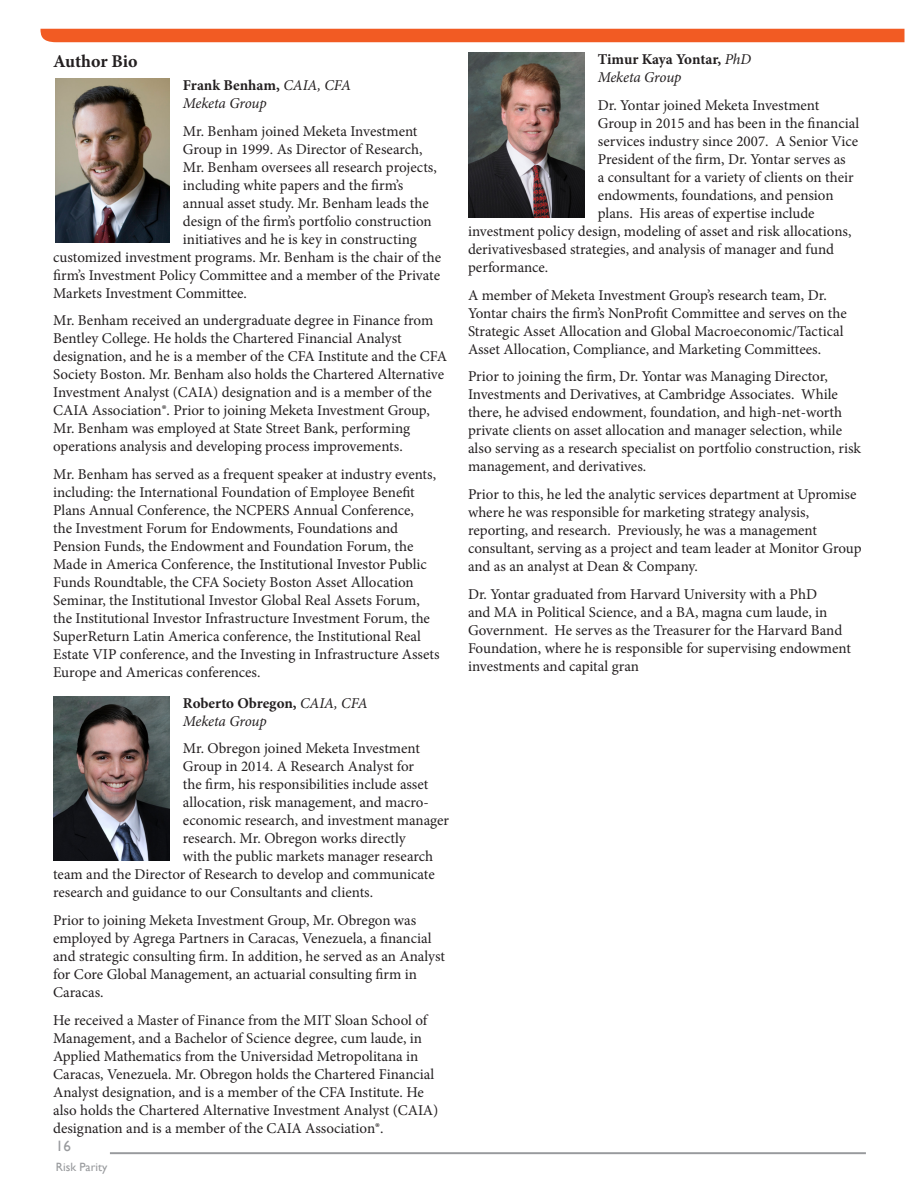
<style>
.page{position:relative;width:918px;height:1188px;background:#fff}
.page>*{position:absolute;margin:0;border:0;box-sizing:border-box;transform-origin:0 0}
.t1{font:700 18px "Minion Pro";letter-spacing:-.005em;color:#231f20}
.t2{font:15px/18px "Minion Pro";letter-spacing:-.005em;color:#231f20}
.t3{font:italic 15px/18px "Minion Pro";letter-spacing:-.01em;color:#231f20}
.t4{font:700 15px/18px "Minion Pro";letter-spacing:-.01em;color:#231f20}
.t5{font:15px "Gill Sans";color:#989a9d}
.t6{font:12px "Gill Sans";color:#989a9d}
.s1{font-weight:700;font-style:normal}
.s2{font-weight:400;font-style:italic}
</style>
<div class="page">
<div style="left:40px;top:29px;width:864px;height:13px;background:#f25b23"></div>
<hr style="left:110px;top:1152px;width:756px;height:2px;background:#989a9d">
<img style="left:53px;top:697px;width:116px;height:164px">
<img style="left:56px;top:79px;width:113px;height:164px">
<img style="left:468px;top:53px;width:116px;height:164px">
<p class="t1" style="left:53px;top:49px;width:86px">Author Bio</p>
<p class="t3" style="left:183px;top:76px;width:170px"><span class="s1">Frank Benham,</span> CAIA, CFA<br>Meketa Group</p>
<p class="t2" style="left:183px;top:122px;width:236px">Mr. Benham joined Meketa Investment</p>
<p class="t2" style="left:183px;top:140px;width:241px">Group in 1999. As Director of Research,</p>
<p class="t2" style="left:183px;top:158px;width:255px">Mr. Benham oversees all research projects,</p>
<p class="t2" style="left:183px;top:176px;width:222px">including white papers and the firm’s</p>
<p class="t2" style="left:183px;top:194px;width:247px">annual asset study. Mr. Benham leads the</p>
<p class="t2" style="left:183px;top:212px;width:250px">design of the firm’s portfolio construction</p>
<p class="t2" style="left:183px;top:230px;width:235px">initiatives and he is key in constructing</p>
<p class="t2" style="left:53px;top:248px;width:389px">customized investment programs. Mr. Benham is the chair of the</p>
<p class="t2" style="left:53px;top:266px;width:388px">firm’s Investment Policy Committee and a member of the Private</p>
<p class="t2" style="left:53px;top:284px;width:195px">Markets Investment Committee.</p>
<p class="t2" style="left:53px;top:312px;width:395px">Mr. Benham received an undergraduate degree in Finance from Bentley College. He holds the Chartered Financial Analyst designation, and he is a member of the CFA Institute and the CFA Society Boston. Mr. Benham also holds the Chartered Alternative Investment Analyst (CAIA) designation and is a member of the CAIA Association®. Prior to joining Meketa Investment Group, Mr. Benham was employed at State Street Bank, performing operations analysis and developing process improvements.</p>
<p class="t2" style="left:53px;top:465px;width:388px">Mr. Benham has served as a frequent speaker at industry events, including: the International Foundation of Employee Benefit Plans Annual Conference, the NCPERS Annual Conference,<br>the Investment Forum for Endowments, Foundations and Pension Funds, the Endowment and Foundation Forum, the Made in America Conference, the Institutional Investor Public Funds Roundtable, the CFA Society Boston Asset Allocation Seminar, the Institutional Investor Global Real Assets Forum, the Institutional Investor Infrastructure Investment Forum, the SuperReturn Latin America conference, the Institutional Real Estate VIP conference, and the Investing in Infrastructure Assets Europe and Americas conferences.</p>
<p class="t3" style="left:183px;top:694px;width:186px"><span class="s1">Roberto Obregon,</span> CAIA, CFA<br>Meketa Group</p>
<p class="t2" style="left:183px;top:740px;width:239px">Mr. Obregon joined Meketa Investment</p>
<p class="t2" style="left:183px;top:758px;width:233px">Group in 2014. A Research Analyst for</p>
<p class="t2" style="left:183px;top:776px;width:247px">the firm, his responsibilities include asset</p>
<p class="t2" style="left:183px;top:794px;width:247px">allocation, risk management, and macro-</p>
<p class="t2" style="left:183px;top:812px;width:268px">economic research, and investment manager</p>
<p class="t2" style="left:183px;top:830px;width:224px">research. Mr. Obregon works directly</p>
<p class="t2" style="left:183px;top:848px;width:252px">with the public markets manager research</p>
<p class="t2" style="left:53px;top:866px;width:383px">team and the Director of Research to develop and communicate</p>
<p class="t2" style="left:53px;top:884px;width:322px">research and guidance to our Consultants and clients.</p>
<p class="t2" style="left:53px;top:911px;width:394px">Prior to joining Meketa Investment Group, Mr. Obregon was employed by Agrega Partners in Caracas, Venezuela, a financial and strategic consulting firm. In addition, he served as an Analyst for Core Global Management, an actuarial consulting firm in Caracas.</p>
<p class="t2" style="left:53px;top:1011px;width:387px">He received a Master of Finance from the MIT Sloan School of Management, and a Bachelor of Science degree, cum laude, in Applied Mathematics from the Universidad Metropolitana in Caracas, Venezuela. Mr. Obregon holds the Chartered Financial Analyst designation, and is a member of the CFA Institute. He also holds the Chartered Alternative Investment Analyst (CAIA) designation and is a member of the CAIA Association®.</p>
<p class="t5" style="left:56px;top:1137px;width:16px">16</p>
<p class="t6" style="left:56px;top:1160px;width:53px">Risk Parity</p>
<p class="t4" style="left:598px;top:50px;width:155px">Timur Kaya Yontar, <span class="s2">PhD<br>Meketa Group</span></p>
<p class="t2" style="left:598px;top:96px;width:223px">Dr. Yontar joined Meketa Investment</p>
<p class="t2" style="left:598px;top:114px;width:263px">Group in 2015 and has been in the financial</p>
<p class="t2" style="left:598px;top:132px;width:262px">services industry since 2007. A Senior Vice</p>
<p class="t2" style="left:598px;top:150px;width:250px">President of the firm, Dr. Yontar serves as</p>
<p class="t2" style="left:598px;top:168px;width:257px">a consultant for a variety of clients on their</p>
<p class="t2" style="left:598px;top:186px;width:237px">endowments, foundations, and pension</p>
<p class="t2" style="left:598px;top:204px;width:218px">plans. His areas of expertise include</p>
<p class="t2" style="left:468px;top:222px;width:385px">investment policy design, modeling of asset and risk allocations,</p>
<p class="t2" style="left:468px;top:240px;width:368px">derivativesbased strategies, and analysis of manager and fund</p>
<p class="t2" style="left:468px;top:258px;width:82px">performance.</p>
<p class="t2" style="left:468px;top:286px;width:380px">A member of Meketa Investment Group’s research team, Dr.<br>Yontar chairs the firm’s NonProfit Committee and serves on the Strategic Asset Allocation and Global Macroeconomic/Tactical Asset Allocation, Compliance, and Marketing Committees.</p>
<p class="t2" style="left:468px;top:368px;width:394px">Prior to joining the firm, Dr. Yontar was Managing Director, Investments and Derivatives, at Cambridge Associates. While there, he advised endowment, foundation, and high-net-worth private clients on asset allocation and manager selection, while also serving as a research specialist on portfolio construction, risk management, and derivatives.</p>
<p class="t2" style="left:468px;top:485px;width:395px">Prior to this, he led the analytic services department at Upromise where he was responsible for marketing strategy analysis, reporting, and research. Previously, he was a management consultant, serving as a project and team leader at Monitor Group and as an analyst at Dean &amp; Company.</p>
<p class="t2" style="left:468px;top:585px;width:385px">Dr. Yontar graduated from Harvard University with a PhD<br>and MA in Political Science, and a BA, magna cum laude, in Government. He serves as the Treasurer for the Harvard Band Foundation, where he is responsible for supervising endowment investments and capital gran</p>
</div>
